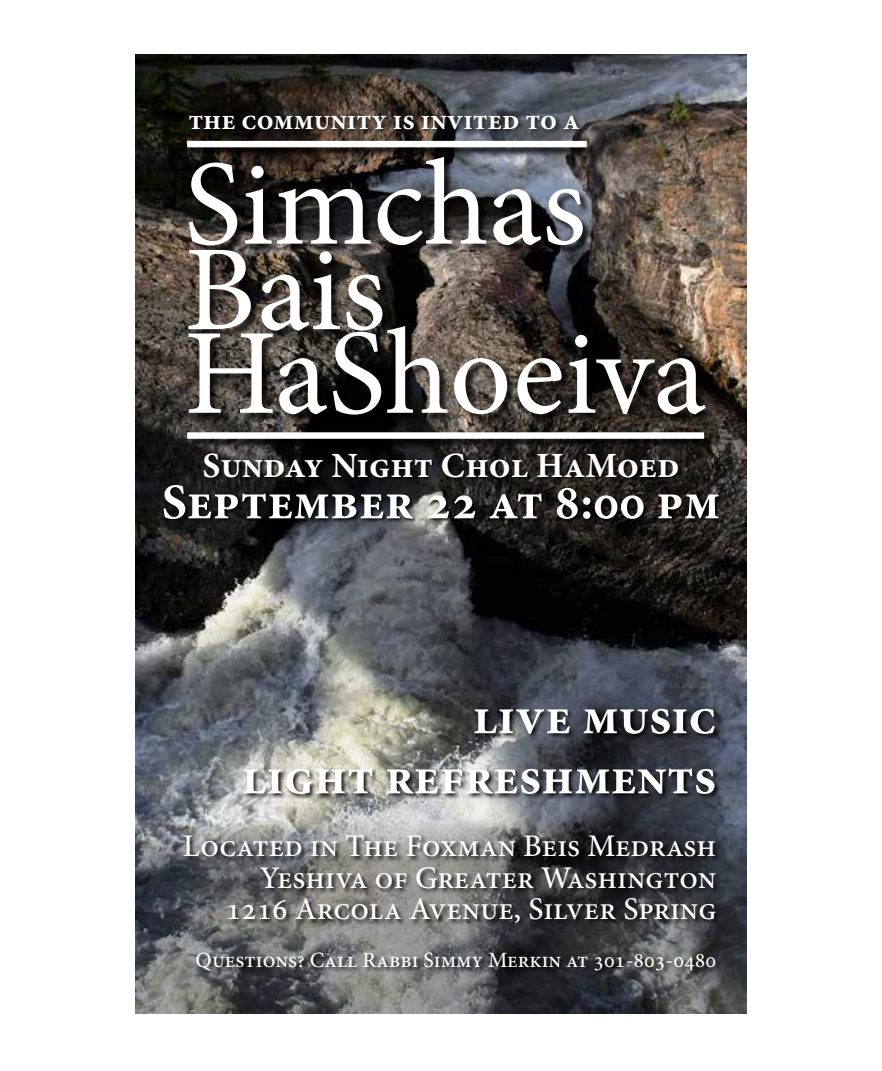
<style>
.page{position:relative;width:882px;height:1071px;background:#fff}
.page>*{position:absolute;margin:0;border:0;box-sizing:border-box;transform-origin:0 0}
.t1{font:121.98px/85.6px "Minion Pro";letter-spacing:-.005em;color:#fff}
.t2{font:700 50.05px/60px "Minion Pro";color:#fff;text-align:right}
.t3{font:700 35.52px "Minion Pro";color:#fff}
.t4{font:500 31.5px/31.5px "Minion Pro";color:#fff;text-align:right}
.t5{font:700 27.47px "Minion Pro";color:#fff}
.t6{font:500 21.88px "Minion Pro";color:#fff}
</style>
<div class="page">
<img style="left:136px;top:54px;width:610px;height:753px">
<svg style="left:136px;top:807px;width:610px;height:206px;background:#525559"></svg>
<div style="left:191px;top:158px;width:402px;height:97px;background:#000;opacity:.75"></div>
<div style="left:190px;top:251px;width:202px;height:90px;background:#000;opacity:.75"></div>
<div style="left:190px;top:327px;width:526px;height:97px;background:#000;opacity:.75"></div>
<div style="left:183px;top:707px;width:539px;height:270px;background:#000;opacity:.9"></div>
<div style="left:188px;top:434px;width:526px;height:15px;background:#000;opacity:.75"></div>
<div style="left:187px;top:432px;width:517px;height:7px;background:#fff"></div>
<div style="left:188px;top:142px;width:409px;height:15px;background:#000;opacity:.75"></div>
<div style="left:187px;top:141px;width:400px;height:6px;background:#fff"></div>
<svg style="left:162px;top:452px;width:561px;height:71px;background:#1a1918"></svg>
<div style="left:187px;top:113px;width:398px;height:23px;background:#000;opacity:.75"></div>
<p class="t5" style="left:188px;top:101px;width:393px">the community is invited to a</p>
<h1 class="t1" style="left:184px;top:162px;width:404px">Simchas<br>Bais</h1>
<h1 class="t1" style="left:184px;top:332px;width:524px">HaShoeiva</h1>
<p class="t3" style="left:203px;top:441px;width:479px">Sunday Night Chol HaMoed</p>
<h2 class="t2" style="left:162px;top:472px;width:560px">September 22 at 8:00 pm</h2>
<h2 class="t2" style="left:242px;top:687px;width:476px">live music<br>light refreshments</h2>
<p class="t4" style="left:183px;top:831px;width:535px">Located in The Foxman Beis Medrash<br>Yeshiva of Greater Washington<br>1216 Arcola Avenue, Silver Spring</p>
<p class="t6" style="left:196px;top:945px;width:522px">Questions? Call Rabbi Simmy Merkin at 301-803-0480</p>
</div>
